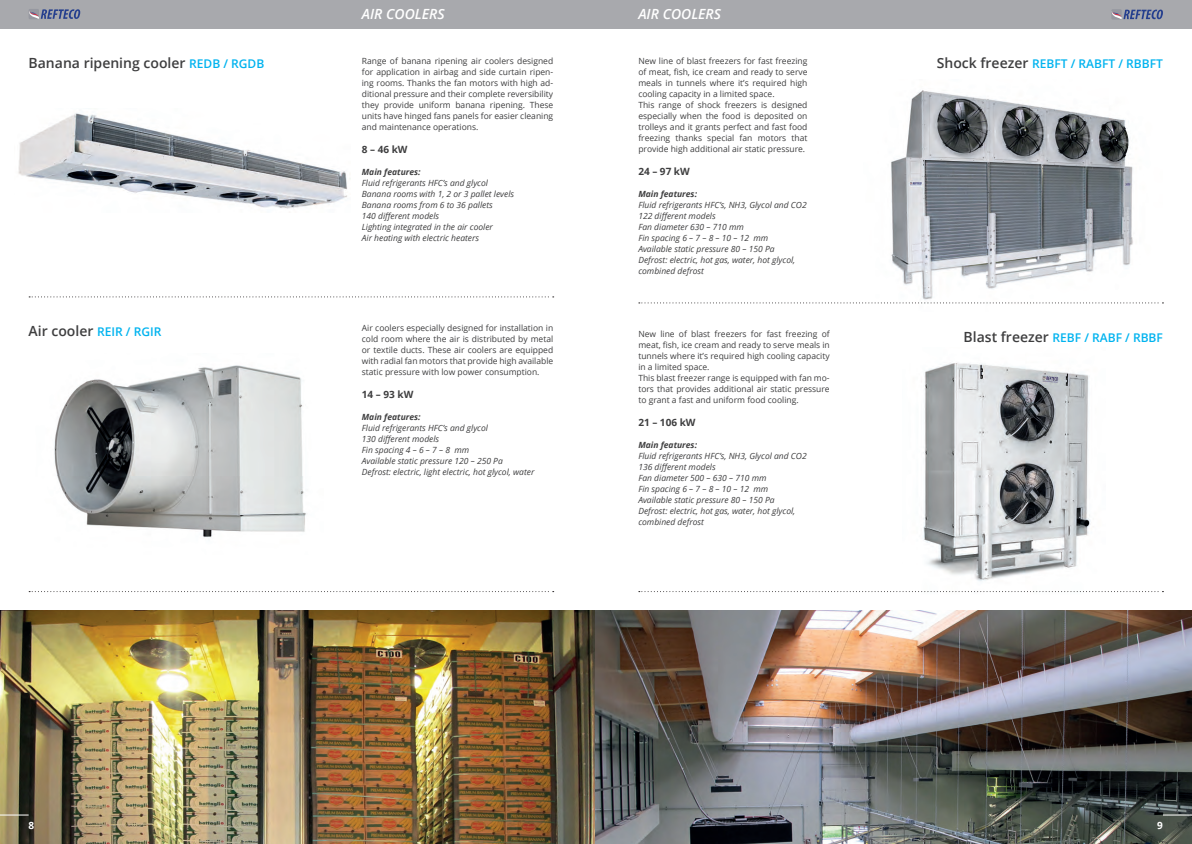
<style>
.page{position:relative;width:1192px;height:844px;background:#fff}
.page>*{position:absolute;margin:0;border:0;box-sizing:border-box;transform-origin:0 0}
.t1{font:600 14px "Open Sans";color:#3e3e3f}
.t2{font:italic 600 14px "Open Sans";color:#fff}
.t3{font:600 12px "Open Sans";color:#00b3ef}
.t4{font:700 10px "Open Sans";color:#3e3e3f}
.t5{font:700 10px "Open Sans";color:#fff}
.t6{font:8.5px/11px "Open Sans";color:#3e3e3f;text-align:justify}
.t7{font:italic 8.5px/11px "Open Sans";color:#3e3e3f}
.t8{font:italic 700 8.5px "Open Sans";color:#3e3e3f}
.s1{font-size:12px;color:#00b3ef}
.s2{font-size:14px;color:#3e3e3f}
</style>
<div class="page">
<img style="left:0;top:610px;width:1191px;height:233px">
<div style="left:0;top:0;width:596px;height:29px;background:#a8a9ad"></div>
<svg style="left:29px;top:9px;width:51px;height:10px"></svg>
<div style="left:596px;top:0;width:595px;height:29px;background:#a8a9ad"></div>
<div style="left:1111px;top:9px;width:10px;height:11px;background:#9d9fa5"></div>
<svg style="left:1111px;top:10px;width:51px;height:9px"></svg>
<img style="left:54px;top:365px;width:252px;height:173px">
<img style="left:18px;top:113px;width:329px;height:96px">
<img style="left:865px;top:90px;width:294px;height:214px">
<img style="left:923px;top:363px;width:167px;height:230px">
<svg style="left:29px;top:296px;width:525px;height:1px"></svg>
<svg style="left:639px;top:302px;width:524px;height:1px"></svg>
<svg style="left:29px;top:591px;width:525px;height:1px"></svg>
<svg style="left:639px;top:591px;width:524px;height:1px"></svg>
<svg style="left:1162px;top:814px;width:29px;height:1px"></svg>
<svg style="left:0;top:814px;width:29px;height:1px"></svg>
<h1 class="t2" style="left:362px;top:4px;width:84px">AIR COOLERS</h1>
<h1 class="t2" style="left:638px;top:4px;width:84px">AIR COOLERS</h1>
<h1 class="t1" style="left:29px;top:53px;width:237px">Banana ripening cooler <span class="s1">REDB / RGDB</span></h1>
<p class="t6" style="left:362px;top:55px;width:193px">Range of banana ripening air coolers designed for application in airbag and side curtain ripen&shy;ing rooms. Thanks the fan motors with high ad&shy;ditional pressure and their complete reversibility they provide uniform banana ripening. These units have hinged fans panels for easier cleaning and maintenance operations.</p>
<p class="t4" style="left:362px;top:142px;width:47px">8 – 46 kW</p>
<p class="t8" style="left:362px;top:165px;width:60px">Main features:</p>
<p class="t7" style="left:362px;top:177px;width:154px">Fluid refrigerants HFC’s and glycol Banana rooms with 1, 2 or 3 pallet levels Banana rooms from 6 to 36 pallets<br>140 different models<br>Lighting integrated in the air cooler<br>Air heating with electric heaters</p>
<p class="t6" style="left:638px;top:55px;width:171px;text-align:left">New line of blast freezers for fast freezing of meat, fish, ice cream and ready to serve meals in tunnels where it’s required high cooling capacity in a limited space.<br>This range of shock freezers is designed especially when the food is deposited on trolleys and it grants perfect and fast food freezing thanks special fan motors that provide high additional air static pressure.</p>
<p class="t4" style="left:638px;top:164px;width:53px">24 – 97 kW</p>
<p class="t8" style="left:638px;top:187px;width:60px">Main features:</p>
<p class="t7" style="left:638px;top:199px;width:170px">Fluid refrigerants HFC’s, NH3, Glycol and CO2<br>122 different models<br>Fan diameter 630 – 710 mm<br>Fin spacing 6 – 7 – 8 – 10 – 12 mm<br>Available static pressure 80 – 150 Pa<br>Defrost: electric, hot gas, water, hot glycol, combined defrost</p>
<h1 class="t1" style="left:29px;top:321px;width:134px">Air cooler <span class="s1">REIR / RGIR</span></h1>
<p class="t6" style="left:362px;top:322px;width:193px">Air coolers especially designed for installation in cold room where the air is distributed by metal or textile ducts. These air coolers are equipped with radial fan motors that provide high available static pressure with low power consumption.</p>
<p class="t4" style="left:362px;top:387px;width:53px">14 – 93 kW</p>
<p class="t8" style="left:362px;top:411px;width:60px">Main features:</p>
<p class="t7" style="left:362px;top:422px;width:174px">Fluid refrigerants HFC’s and glycol<br>130 different models<br>Fin spacing 4 – 6 – 7 – 8 mm<br>Available static pressure 120 – 250 Pa<br>Defrost: electric, light electric, hot glycol, water</p>
<p class="t6" style="left:638px;top:328px;width:193px;text-align:left">New line of blast freezers for fast freezing of meat, fish, ice cream and ready to serve meals in tunnels where it’s required high cooling capacity in a limited space.<br>This blast freezer range is equipped with fan mo&shy;tors that provides additional air static pressure to grant a fast and uniform food cooling.</p>
<p class="t4" style="left:638px;top:415px;width:59px">21 – 106 kW</p>
<p class="t8" style="left:638px;top:439px;width:60px">Main features:</p>
<p class="t7" style="left:638px;top:450px;width:170px">Fluid refrigerants HFC’s, NH3, Glycol and CO2<br>136 different models<br>Fan diameter 500 – 630 – 710 mm<br>Fin spacing 6 – 7 – 8 – 10 – 12 mm<br>Available static pressure 80 – 150 Pa<br>Defrost: electric, hot gas, water, hot glycol, combined defrost</p>
<h2 class="t3" style="left:936px;top:55px;width:228px"><span class="s2">Shock freezer</span> REBFT / RABFT / RBBFT</h2>
<h2 class="t3" style="left:963px;top:329px;width:201px"><span class="s2">Blast freezer</span> REBF / RABF / RBBF</h2>
<p class="t5" style="left:29px;top:817px;width:7px">8</p>
<p class="t5" style="left:1157px;top:817px;width:7px">9</p>
</div>
